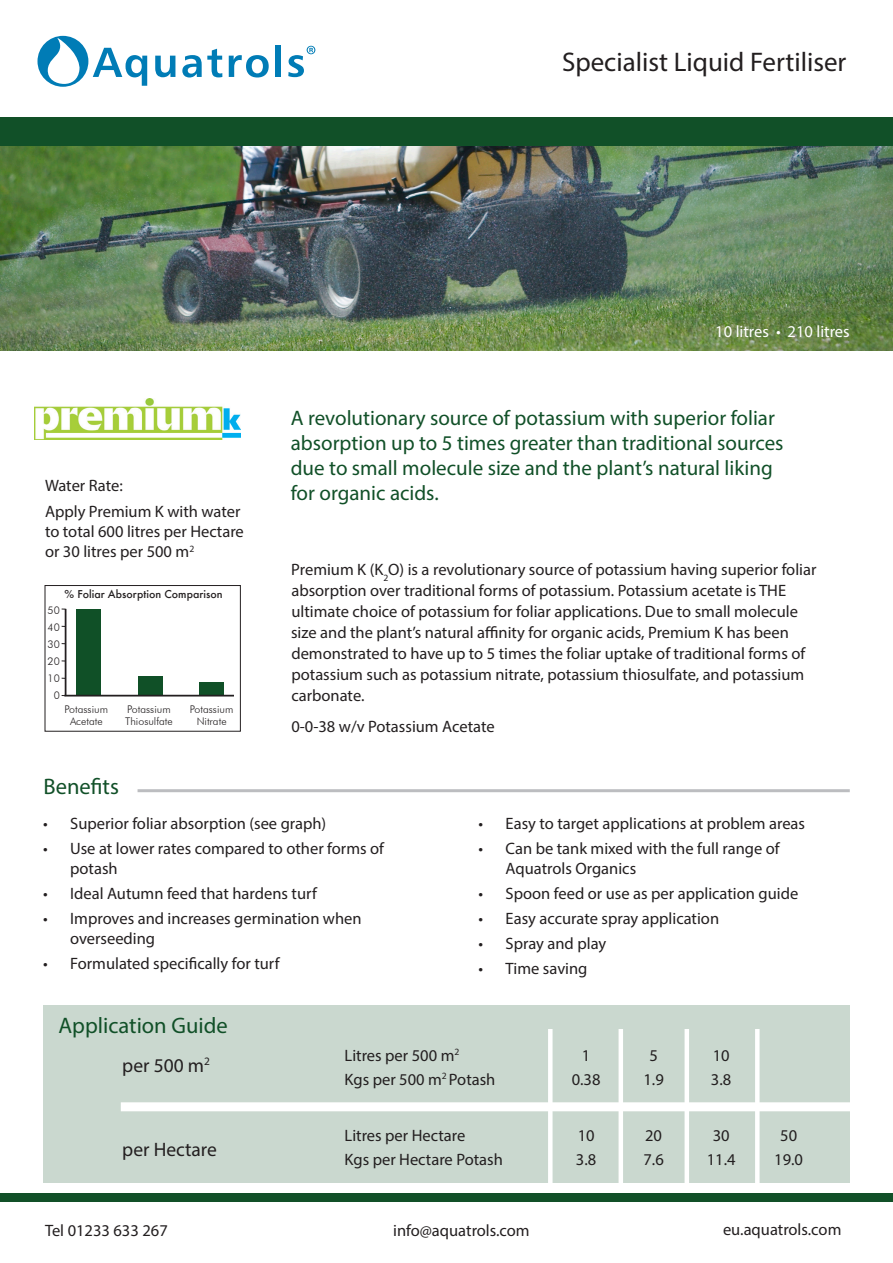
<style>
.page{position:relative;width:893px;height:1263px;background:#fff}
.page>*{position:absolute;margin:0;border:0;box-sizing:border-box;transform-origin:0 0}
.t1{font:27px "Myriad Pro";color:#231f20}
.t2{font:22.5px "Myriad Pro";color:#115028}
.t3{font:21px/25.2px "Myriad Pro";color:#115028}
.t4{font:19.5px "Myriad Pro";color:#231f20}
.body_copy{font:16.5px/21px "Myriad Pro";color:#231f20}
.Farmura_bullets_set{font:16.5px/19.8px "Myriad Pro";color:#231f20}
.body_copy-2{font:16.5px "Myriad Pro";color:#fff}
.t5{font:300 10.65px/12.8px "Futura BT";color:#231f20;text-align:center}
.t6{font:500 10.65px "Futura";color:#231f20}
</style>
<div class="page">
<img style="left:0;top:145px;width:893px;height:206px">
<div style="left:0;top:117px;width:893px;height:28px;background:#115028"></div>
<hr style="left:138px;top:789px;width:712px;height:3px;background:#bcbdc0">
<div style="left:0;top:1193px;width:893px;height:8px;background:#115028"></div>
<img style="left:35px;top:398px;width:206px;height:41px">
<div style="left:43px;top:1005px;width:807px;height:178px;background:#cad8cf"></div>
<div style="left:548px;top:1029px;width:5px;height:159px;background:#fff"></div>
<div style="left:121px;top:1102px;width:758px;height:9px;background:#fff"></div>
<hr style="left:619px;top:1029px;width:4px;height:159px;background:#fff">
<hr style="left:685px;top:1029px;width:4px;height:159px;background:#fff">
<div style="left:755px;top:1029px;width:5px;height:159px;background:#fff"></div>
<hr style="left:65px;top:609px;width:1px;height:87px;background:#231f20">
<div style="left:76px;top:609px;width:25px;height:86px;background:#105027"></div>
<div style="left:138px;top:676px;width:24px;height:19px;background:#105027"></div>
<div style="left:200px;top:682px;width:24px;height:13px;background:#105027"></div>
<hr style="left:64px;top:695px;width:170px;height:1px;background:#231f20">
<div style="left:45px;top:585px;width:196px;height:147px;border:1px solid #231f20"></div>
<svg style="left:93px;top:48px;width:54px;height:38px"></svg>
<svg style="left:155px;top:56px;width:20px;height:21px"></svg>
<svg style="left:182px;top:49px;width:40px;height:29px"></svg>
<svg style="left:229px;top:55px;width:40px;height:23px"></svg>
<div style="left:276px;top:45px;width:5px;height:32px;background:#007cb6"></div>
<div style="left:38px;top:36px;width:50px;height:51px;background:#007cb6;border-radius:50%"></div>
<svg style="left:47px;top:38px;width:33px;height:46px"></svg>
<svg style="left:288px;top:46px;width:27px;height:31px"></svg>
<p class="t1" style="left:562px;top:45px;width:286px">Specialist Liquid Fertiliser</p>
<p class="Farmura_bullets_set" style="left:45px;top:475px;width:79px">Water Rate:</p>
<p class="Farmura_bullets_set" style="left:45px;top:502px;width:200px">Apply Premium K with water to total 600 litres per Hectare or 30 litres per 500 m<sup>2</sup></p>
<p class="t6" style="left:64px;top:587px;width:160px">% Foliar Absorption Comparison</p>
<p class="t5" style="left:48px;top:604px;width:14px">50</p>
<p class="t5" style="left:48px;top:620px;width:14px">40</p>
<p class="t5" style="left:48px;top:637px;width:14px">30</p>
<p class="t5" style="left:48px;top:654px;width:14px">20</p>
<p class="t5" style="left:48px;top:671px;width:14px">10</p>
<p class="t5" style="left:54px;top:688px;width:8px">0</p>
<p class="t5" style="left:65px;top:702px;width:45px">Potassium<br>Acetate</p>
<p class="t5" style="left:125px;top:702px;width:49px;text-align:left">Potassium<br>Thiosulfate</p>
<p class="t5" style="left:190px;top:702px;width:45px">Potassium<br>Nitrate</p>
<p class="t2" style="left:44px;top:773px;width:77px">Benefits</p>
<p class="body_copy-2" style="left:715px;top:321px;width:136px">10 litres • 210 litres</p>
<p class="t3" style="left:291px;top:405px;width:494px">A revolutionary source of potassium with superior foliar absorption up to 5 times greater than traditional sources due to small molecule size and the plant’s natural liking for organic acids.</p>
<p class="body_copy" style="left:291px;top:559px;width:527px">Premium K (K<sub>2</sub>O) is a revolutionary source of potassium having superior foliar absorption over traditional forms of potassium. Potassium acetate is THE ultimate choice of potassium for foliar applications. Due to small molecule size and the plant’s natural affinity for organic acids, Premium K has been demonstrated to have up to 5 times the foliar uptake of traditional forms of potassium such as potassium nitrate, potassium thiosulfate, and potassium carbonate.</p>
<p class="body_copy" style="left:291px;top:716px;width:205px">0-0-38 w/v Potassium Acetate</p>
<p class="body_copy" style="left:43px;top:812px;width:285px">• Superior foliar absorption (see graph)</p>
<p class="body_copy" style="left:70px;top:838px;width:315px;line-height:19.8px;text-indent:-27px">• Use at lower rates compared to other forms of potash</p>
<p class="body_copy" style="left:43px;top:882px;width:275px">• Ideal Autumn feed that hardens turf</p>
<p class="body_copy" style="left:70px;top:908px;width:293px;line-height:19.8px;text-indent:-27px">• Improves and increases germination when overseeding</p>
<p class="body_copy" style="left:43px;top:953px;width:238px">• Formulated specifically for turf</p>
<p class="t2" style="left:58px;top:1011px;width:171px">Application Guide</p>
<p class="body_copy" style="left:479px;top:812px;width:328px">• Easy to target applications at problem areas</p>
<p class="body_copy" style="left:506px;top:838px;width:276px;line-height:19.8px;text-indent:-27px">• Can be tank mixed with the full range of<br>Aquatrols Organics</p>
<p class="body_copy" style="left:479px;top:882px;width:321px">• Spoon feed or use as per application guide</p>
<p class="body_copy" style="left:479px;top:908px;width:242px">• Easy accurate spray application</p>
<p class="body_copy" style="left:479px;top:933px;width:129px">• Spray and play</p>
<p class="body_copy" style="left:479px;top:958px;width:110px">• Time saving</p>
<p class="t4" style="left:122px;top:1053px;width:89px">per 500 m<sup>2</sup></p>
<p class="t4" style="left:122px;top:1137px;width:96px">per Hectare</p>
<p class="body_copy" style="left:45px;top:1220px;width:124px">Tel 01233 633 267</p>
<p class="body_copy" style="left:345px;top:1045px;width:116px">Litres per 500 m<sup>2</sup></p>
<p class="body_copy" style="left:582px;top:1045px;width:10px">1</p>
<p class="body_copy" style="left:649px;top:1045px;width:10px">5</p>
<p class="body_copy" style="left:713px;top:1045px;width:18px">10</p>
<p class="body_copy" style="left:345px;top:1069px;width:152px">Kgs per 500 m<sup>2</sup> Potash</p>
<p class="body_copy" style="left:572px;top:1069px;width:30px">0.38</p>
<p class="body_copy" style="left:643px;top:1069px;width:22px">1.9</p>
<p class="body_copy" style="left:711px;top:1069px;width:22px">3.8</p>
<p class="body_copy" style="left:345px;top:1125px;width:122px">Litres per Hectare</p>
<p class="body_copy" style="left:578px;top:1125px;width:18px">10</p>
<p class="body_copy" style="left:645px;top:1125px;width:18px">20</p>
<p class="body_copy" style="left:713px;top:1125px;width:18px">30</p>
<p class="body_copy" style="left:780px;top:1125px;width:18px">50</p>
<p class="body_copy" style="left:345px;top:1149px;width:160px">Kgs per Hectare Potash</p>
<p class="body_copy" style="left:576px;top:1149px;width:22px">3.8</p>
<p class="body_copy" style="left:643px;top:1149px;width:22px">7.6</p>
<p class="body_copy" style="left:707px;top:1149px;width:30px">11.4</p>
<p class="body_copy" style="left:774px;top:1149px;width:30px">19.0</p>
<p class="body_copy" style="left:393px;top:1220px;width:138px">info@aquatrols.com</p>
<p class="body_copy" style="left:723px;top:1219px;width:120px">eu.aquatrols.com</p>
</div>
